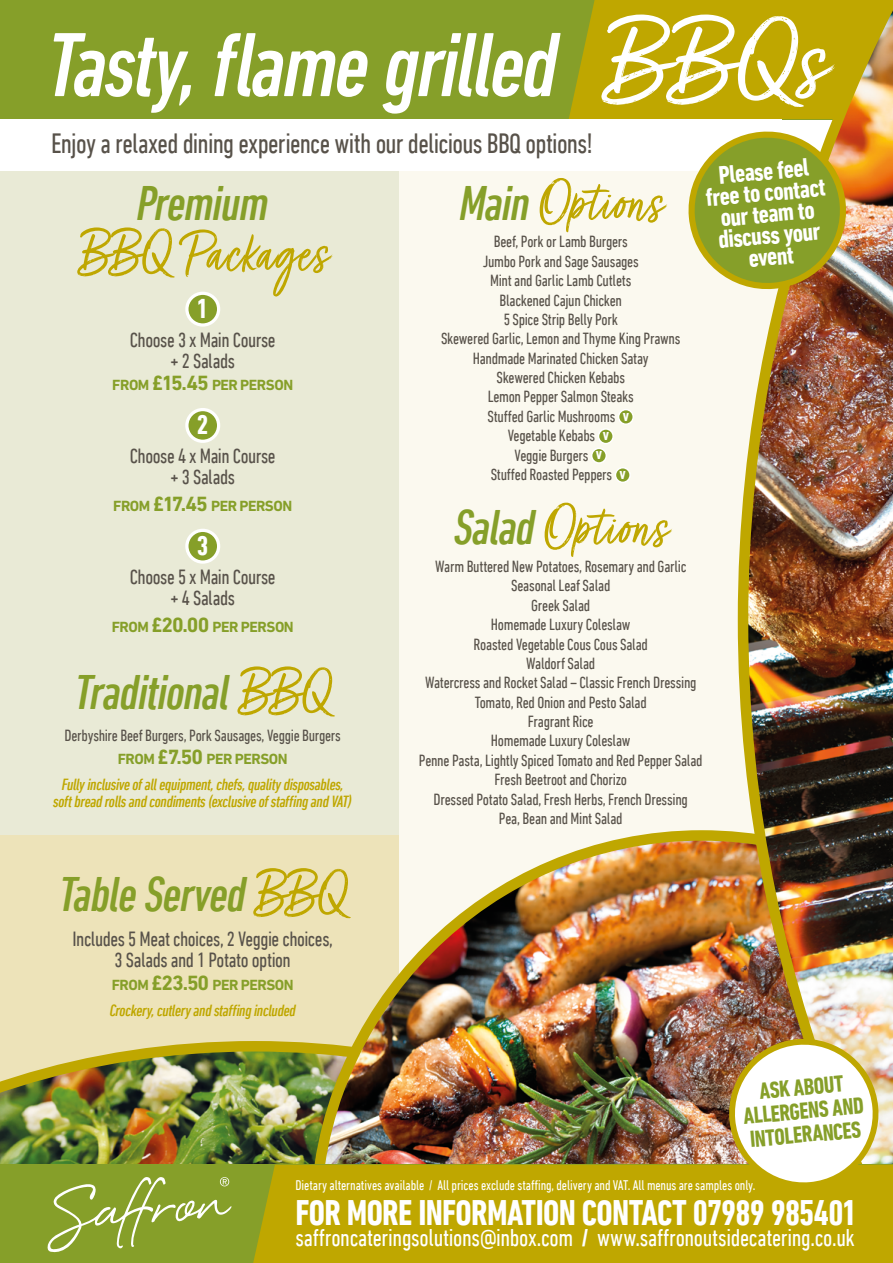
<style>
.page{position:relative;width:893px;height:1263px;background:#fff}
.page>*{position:absolute;margin:0;border:0;box-sizing:border-box;transform-origin:0 0}
.t1{font:italic 500 condensed 92.55px "DIN Next LT Pro";letter-spacing:-.025em;color:#fff}
.t2{font:64.5px "Turbinado Light Pro";letter-spacing:.01em;color:#bfa700}
.t3{font:italic 500 condensed 49.5px "DIN Next LT Pro";letter-spacing:-.02em;color:#869f29}
.t4{font:700 condensed 36.3px "DIN Next LT Pro";letter-spacing:-.02em;color:#fff}
.t5{font:condensed 28.5px "DIN Next LT Pro";letter-spacing:-.025em;color:#58524a}
.t6{font:700 condensed 27.75px "DIN Next LT Pro";color:#fff}
.t7{font:700 condensed 25.65px/21.5px "DIN Next LT Pro";color:#fff;text-align:center}
.t8{font:condensed 24.75px "DIN Next LT Pro";letter-spacing:-.01em;color:#fff}
.t9{font:700 condensed 23.55px/23.5px "DIN Next LT Pro";color:#869f29;text-align:center}
.t10{font:condensed 21px/21px "DIN Next LT Pro";letter-spacing:-.02em;color:#58524a;text-align:center}
.t11{font:condensed 16.5px/19.4px "DIN Next LT Pro";letter-spacing:-.015em;color:#58524a;text-align:center}
.t12{font:italic 500 condensed 16.5px/17.2px "DIN Next LT Pro";letter-spacing:-.02em;color:#bfa700;text-align:center}
.t13{font:700 15px "DIN Next LT Pro";letter-spacing:-.03em;color:#869f29}
.t14{font:condensed 14.25px "DIN Next LT Pro";letter-spacing:-.005em;color:#fff}
.s1{font-family:"Turbinado Light Pro";font-weight:400;font-style:normal;font-stretch:normal;font-size:118.95px}
.s2{font-family:"DIN Next LT Pro";font-weight:500;font-style:italic;font-stretch:condensed;font-size:49.5px;color:#869f29}
.s3{font-weight:700;color:#fff}
.s4{font-size:21px}
.s5{font-family:"Turbinado Light Pro";font-weight:400;font-style:normal;font-stretch:normal;font-size:64.5px;color:#bfa700}
.s6{font-weight:700}
</style>
<div class="page">
<div style="left:0;top:170px;width:893px;height:1007px;background:#fbf9ef"></div>
<div style="left:0;top:170px;width:398px;height:1007px;background:#e9ead6"></div>
<div style="left:0;top:836px;width:398px;height:329px;background:#ede3b9"></div>
<img style="left:0;top:1041px;width:310px;height:124px">
<img style="left:310px;top:830px;width:428px;height:335px">
<div style="left:0;top:0;width:893px;height:119px;background:#869f29"></div>
<svg style="left:569px;top:0;width:169px;height:119px;background:#baa603"></svg>
<img style="left:738px;top:0;width:155px;height:1165px">
<div style="left:0;top:1165px;width:893px;height:98px;background:#869f29"></div>
<div style="left:0;top:119px;width:781px;height:51px;background:#fff"></div>
<div style="left:253px;top:1165px;width:640px;height:98px;background:#bfa700"></div>
<svg style="left:47px;top:1177px;width:185px;height:76px"></svg>
<div style="left:619px;top:410px;width:14px;height:14px;background:#869f29;border-radius:50%"></div>
<div style="left:618px;top:409px;width:16px;height:16px;border:2px solid #fff;border-radius:50%"></div>
<div style="left:598px;top:429px;width:15px;height:15px;background:#869f29;border-radius:50%"></div>
<div style="left:598px;top:428px;width:16px;height:16px;border:2px solid #fff;border-radius:50%"></div>
<div style="left:592px;top:448px;width:14px;height:15px;background:#869f29;border-radius:50%"></div>
<div style="left:591px;top:448px;width:16px;height:16px;border:2px solid #fff;border-radius:50%"></div>
<div style="left:615px;top:468px;width:15px;height:14px;background:#869f29;border-radius:50%"></div>
<div style="left:615px;top:467px;width:16px;height:16px;border:2px solid #fff;border-radius:50%"></div>
<svg style="left:729px;top:1038px;width:150px;height:153px"></svg>
<svg style="left:688px;top:131px;width:158px;height:161px;background:#a1a943"></svg>
<div style="left:187px;top:293px;width:32px;height:32px;background:#869f29;border-radius:50%"></div>
<div style="left:185px;top:292px;width:35px;height:35px;border:3px solid #fff;border-radius:50%"></div>
<div style="left:187px;top:410px;width:32px;height:31px;background:#869f29;border-radius:50%"></div>
<div style="left:185px;top:408px;width:35px;height:35px;border:3px solid #fff;border-radius:50%"></div>
<div style="left:187px;top:530px;width:32px;height:32px;background:#869f29;border-radius:50%"></div>
<div style="left:185px;top:529px;width:35px;height:35px;border:3px solid #fff;border-radius:50%"></div>
<h1 class="t1" style="left:47px;top:13px;width:779px">Tasty, flame grilled <span class="s1">BBQs</span></h1>
<h3 class="t5" style="left:51px;top:127px;width:543px">Enjoy a relaxed dining experience with our delicious BBQ options!</h3>
<h2 class="t2" style="left:460px;top:168px;width:204px"><span class="s2">Main</span> Options</h2>
<p class="t11" style="left:441px;top:232px;width:241px">Beef, Pork or Lamb Burgers<br>Jumbo Pork and Sage Sausages<br>Mint and Garlic Lamb Cutlets<br>Blackened Cajun Chicken<br>5 Spice Strip Belly Pork<br>Skewered Garlic, Lemon and Thyme King Prawns<br>Handmade Marinated Chicken Satay<br>Skewered Chicken Kebabs<br>Lemon Pepper Salmon Steaks<br>Stuffed Garlic Mushrooms <span class="s3">v<br></span>Vegetable Kebabs <span class="s3">v<br></span>Veggie Burgers <span class="s3">v<br></span>Stuffed Roasted Peppers <span class="s3">v</span></p>
<h2 class="t2" style="left:455px;top:493px;width:214px"><span class="s2">Salad</span> Options</h2>
<p class="t11" style="left:419px;top:557px;width:285px">Warm Buttered New Potatoes, Rosemary and Garlic<br>Seasonal Leaf Salad<br>Greek Salad<br>Homemade Luxury Coleslaw<br>Roasted Vegetable Cous Cous Salad<br>Waldorf Salad<br>Watercress and Rocket Salad – Classic French Dressing<br>Tomato, Red Onion and Pesto Salad<br>Fragrant Rice<br>Homemade Luxury Coleslaw<br>Penne Pasta, Lightly Spiced Tomato and Red Pepper Salad<br>Fresh Beetroot and Chorizo<br>Dressed Potato Salad, Fresh Herbs, French Dressing<br>Pea, Bean and Mint Salad</p>
<h3 class="t7" style="left:703px;top:166px;width:122px;rotate:-5deg">Please feel free to contact our team to discuss your event</h3>
<h3 class="t3" style="left:137px;top:176px;width:133px">Premium</h3>
<h2 class="t2" style="left:78px;top:218px;width:251px">BBQ Packages</h2>
<h3 class="t6" style="left:197px;top:293px;width:13px">1</h3>
<p class="t10" style="left:130px;top:329px;width:147px">Choose 3 x Main Course + 2 Salads</p>
<p class="t13" style="left:112px;top:377px;width:182px">FROM <span class="s4">£15.45</span> PER PERSON</p>
<h3 class="t6" style="left:197px;top:409px;width:13px">2</h3>
<p class="t10" style="left:130px;top:445px;width:147px">Choose 4 x Main Course + 3 Salads</p>
<p class="t13" style="left:113px;top:497px;width:181px">FROM <span class="s4">£17.45</span> PER PERSON</p>
<h3 class="t6" style="left:197px;top:530px;width:13px">3</h3>
<p class="t10" style="left:130px;top:566px;width:147px">Choose 5 x Main Course + 4 Salads</p>
<p class="t13" style="left:112px;top:618px;width:184px">FROM <span class="s4">£20.00</span> PER PERSON</p>
<h3 class="t3" style="left:75px;top:664px;width:257px">Traditional <span class="s5">BBQ</span></h3>
<p class="t11" style="left:65px;top:726px;width:278px">Derbyshire Beef Burgers, Pork Sausages, Veggie Burgers</p>
<p class="t13" style="left:118px;top:750px;width:171px">FROM <span class="s4">£7.50</span> PER PERSON</p>
<p class="t12" style="left:53px;top:775px;width:300px">Fully inclusive of all equipment, chefs, quality disposables, soft bread rolls and condiments (exclusive of staffing and VAT)</p>
<h3 class="t3" style="left:59px;top:866px;width:289px">Table Served <span class="s5">BBQ</span></h3>
<p class="t10" style="left:73px;top:929px;width:262px">Includes 5 Meat choices, 2 Veggie choices,<br>3 Salads and 1 Potato option</p>
<p class="t13" style="left:112px;top:976px;width:183px">FROM <span class="s4">£23.50</span> PER PERSON</p>
<p class="t12" style="left:110px;top:1002px;width:187px">Crockery, cutlery and staffing included</p>
<h3 class="t9" style="left:740px;top:1081px;width:122px;rotate:-5deg">ASK ABOUT<br>ALLERGENS AND<br>INTOLERANCES</h3>
<p class="t14" style="left:296px;top:1177px;width:461px">Dietary alternatives available / All prices exclude staffing, delivery and VAT. All menus are samples only.</p>
<h3 class="t4" style="left:296px;top:1192px;width:563px">FOR MORE INFORMATION CONTACT 07989 985401</h3>
<h3 class="t8" style="left:296px;top:1224px;width:561px">saffroncateringsolutions@inbox.com <span class="s6">/</span> www.saffronoutsidecatering.co.uk</h3>
</div>
